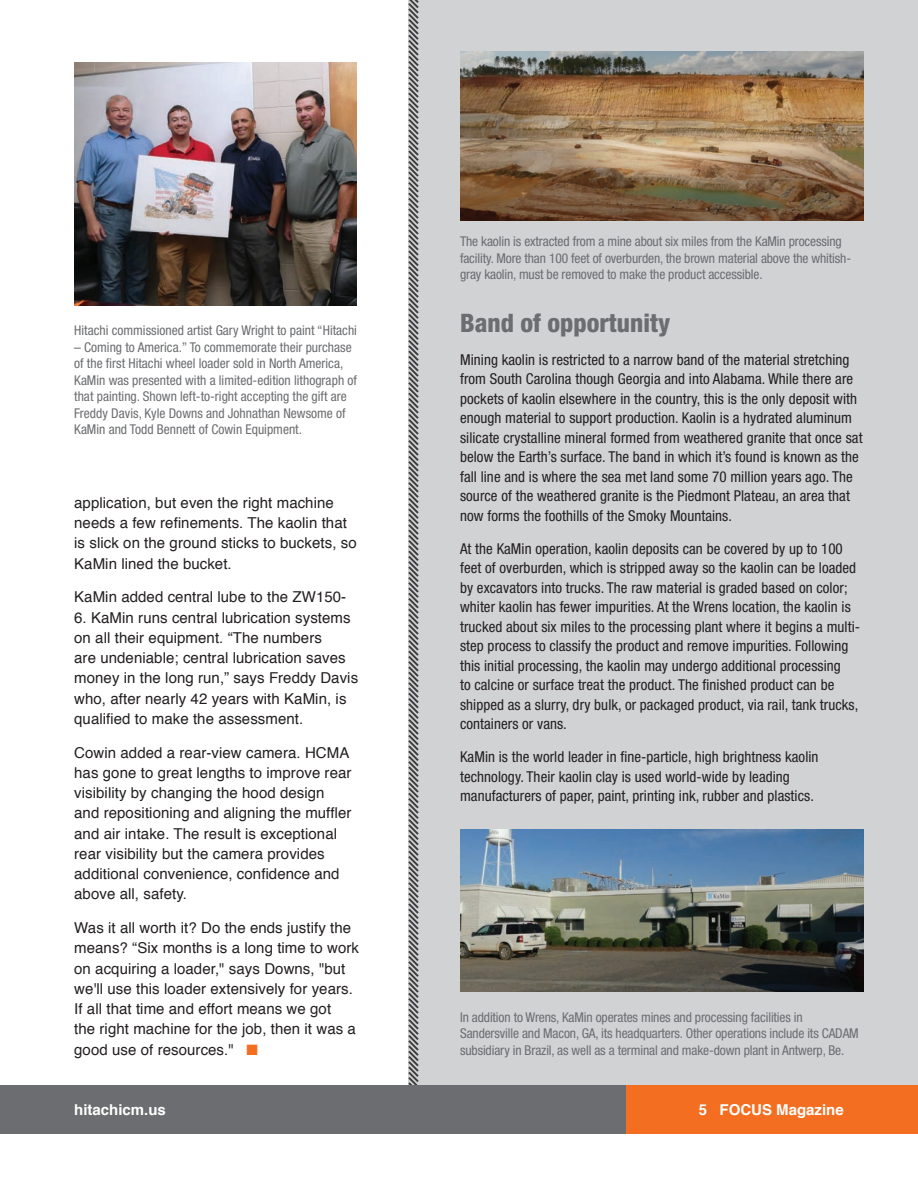
<style>
.page{position:relative;width:918px;height:1188px;background:#fff}
.page>*{position:absolute;margin:0;border:0;box-sizing:border-box;transform-origin:0 0}
.t1{font:800 condensed 25.5px "Helvetica Neue";color:#6c6d70}
.t2{font:condensed 15px/19.5px "Helvetica Neue";letter-spacing:.005em;color:#231f20}
.t3{font:15px/20.2px "Helvetica";letter-spacing:.005em;color:#231f20}
.t4{font:700 15px "Helvetica";color:#fff}
.t5{font:condensed 13.5px/16.5px "Helvetica Neue";letter-spacing:-.01em;color:#6c6d70}
.s1{color:#f36e21}
</style>
<div class="page">
<div style="left:408px;top:0;width:510px;height:1105px;background:#d1d2d4"></div>
<svg style="left:408px;top:0;width:11px;height:1085px"></svg>
<img style="left:74px;top:63px;width:283px;height:243px">
<img style="left:460px;top:52px;width:403px;height:168px">
<img style="left:460px;top:829px;width:404px;height:163px">
<div style="left:626px;top:1085px;width:292px;height:49px;background:#f36e21"></div>
<div style="left:0;top:1085px;width:626px;height:49px;background:#6c6d70"></div>
<p class="t5" style="left:74px;top:322px;width:284px">Hitachi commissioned artist Gary Wright to paint “Hitachi</p>
<p class="t5" style="left:74px;top:339px;width:284px">– Coming to America.” To commemorate their purchase of the first Hitachi wheel loader sold in North America, KaMin was presented with a limited-edition lithograph of that painting. Shown left-to-right accepting the gift are Freddy Davis, Kyle Downs and Johnathan Newsome of KaMin and Todd Bennett of Cowin Equipment.</p>
<p class="t3" style="left:74px;top:493px;width:284px">application, but even the right machine needs a few refinements. The kaolin that is slick on the ground sticks to buckets, so KaMin lined the bucket.</p>
<p class="t3" style="left:74px;top:587px;width:274px">KaMin added central lube to the ZW150-</p>
<p class="t3" style="left:74px;top:608px;width:285px">6. KaMin runs central lubrication systems on all their equipment. “The numbers<br>are undeniable; central lubrication saves money in the long run,” says Freddy Davis who, after nearly 42 years with KaMin, is qualified to make the assessment.</p>
<p class="t3" style="left:74px;top:743px;width:279px">Cowin added a rear-view camera. HCMA has gone to great lengths to improve rear visibility by changing the hood design and repositioning and aligning the muffler and air intake. The result is exceptional rear visibility but the camera provides additional convenience, confidence and above all, safety.</p>
<p class="t3" style="left:74px;top:918px;width:286px">Was it all worth it? Do the ends justify the means? “Six months is a long time to work on acquiring a loader," says Downs, "but we'll use this loader extensively for years.<br>If all that time and effort means we got<br>the right machine for the job, then it was a good use of resources." <span class="s1">■</span></p>
<p class="t5" style="left:460px;top:233px;width:393px">The kaolin is extracted from a mine about six miles from the KaMin processing facility. More than 100 feet of overburden, the brown material above the whitish&shy;gray kaolin, must be removed to make the product accessible.</p>
<p class="t1" style="left:460px;top:307px;width:212px">Band of opportunity</p>
<p class="t2" style="left:460px;top:350px;width:404px">Mining kaolin is restricted to a narrow band of the material stretching from South Carolina though Georgia and into Alabama. While there are pockets of kaolin elsewhere in the country, this is the only deposit with enough material to support production. Kaolin is a hydrated aluminum silicate crystalline mineral formed from weathered granite that once sat below the Earth’s surface. The band in which it’s found is known as the fall line and is where the sea met land some 70 million years ago. The source of the weathered granite is the Piedmont Plateau, an area that now forms the foothills of the Smoky Mountains.</p>
<p class="t2" style="left:460px;top:539px;width:402px">At the KaMin operation, kaolin deposits can be covered by up to 100 feet of overburden, which is stripped away so the kaolin can be loaded by excavators into trucks. The raw material is graded based on color; whiter kaolin has fewer impurities. At the Wrens location, the kaolin is trucked about six miles to the processing plant where it begins a multi&shy;step process to classify the product and remove impurities. Following this initial processing, the kaolin may undergo additional processing<br>to calcine or surface treat the product. The finished product can be shipped as a slurry, dry bulk, or packaged product, via rail, tank trucks, containers or vans.</p>
<p class="t2" style="left:460px;top:747px;width:360px">KaMin is the world leader in fine-particle, high brightness kaolin technology. Their kaolin clay is used world-wide by leading manufacturers of paper, paint, printing ink, rubber and plastics.</p>
<p class="t5" style="left:460px;top:1008px;width:400px">In addition to Wrens, KaMin operates mines and processing facilities in<br>Sandersville and Macon, GA, its headquarters. Other operations include its CADAM subsidiary in Brazil, as well as a terminal and make-down plant in Antwerp, Be.</p>
<p class="t4" style="left:74px;top:1098px;width:93px">hitachicm.us</p>
<p class="t4" style="left:699px;top:1098px;width:147px">5 FOCUS Magazine</p>
</div>
